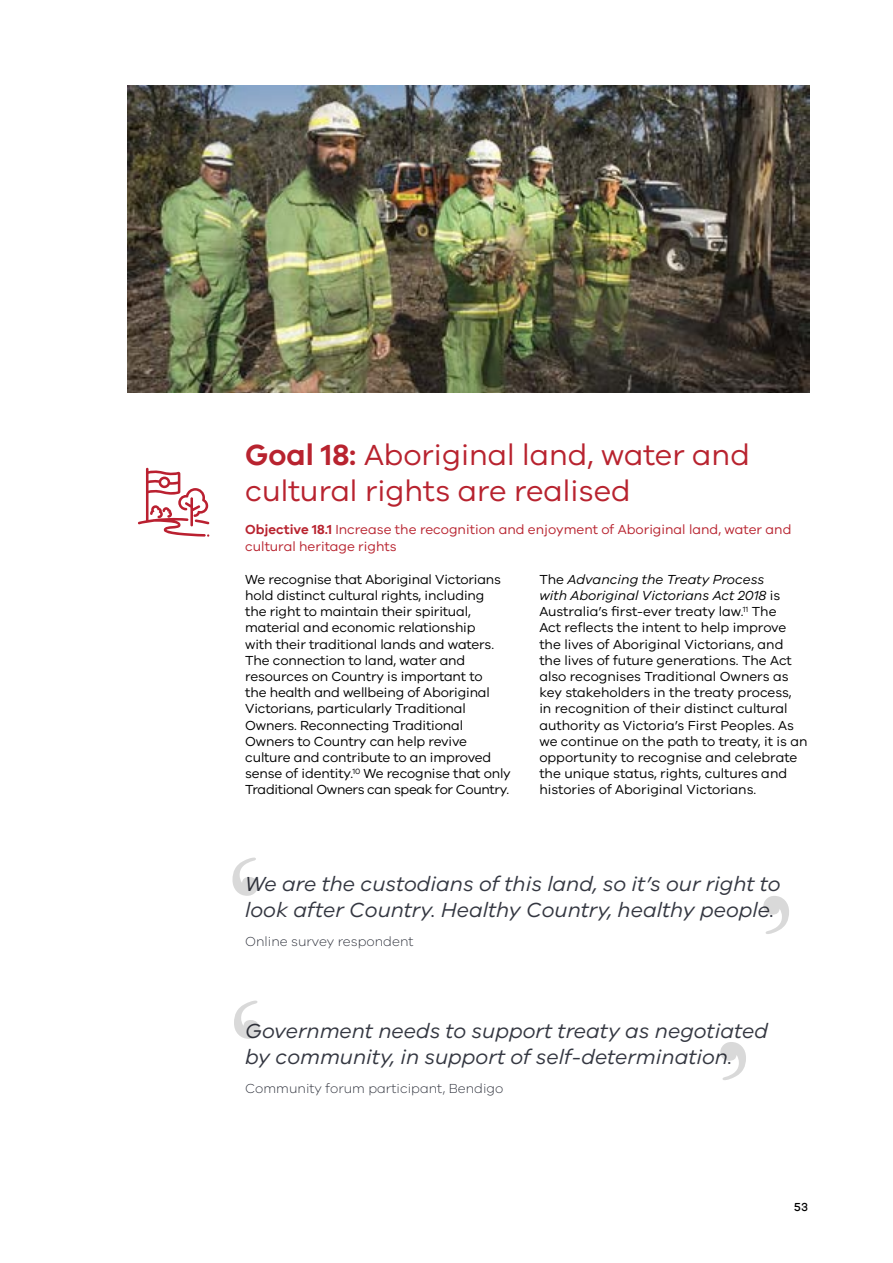
<style>
.page{position:relative;width:893px;height:1263px;background:#fff}
.page>*{position:absolute;margin:0;border:0;box-sizing:border-box;transform-origin:0 0}
.t1{font:30px/36px "VIC";color:#b8232f}
.t2{font:italic 21px/25.2px "VIC";color:#343741}
.t3{font:13.5px/16.2px "VIC";letter-spacing:-.01em;color:#000}
.t4{font:13.5px/16.2px "VIC";color:#b8232f}
.t5{font:300 13.5px "VIC";color:#343741}
.t6{font:500 12px "VIC";color:#000}
.s1{font-weight:600}
.s2{font-style:italic}
</style>
<div class="page">
<svg style="left:138px;top:468px;width:71px;height:69px"></svg>
<svg style="left:720px;top:1042px;width:26px;height:38px"></svg>
<svg style="left:232px;top:857px;width:26px;height:39px"></svg>
<svg style="left:234px;top:1000px;width:26px;height:39px"></svg>
<svg style="left:763px;top:896px;width:26px;height:38px"></svg>
<img style="left:128px;top:85px;width:681px;height:308px">
<h1 class="t1" style="left:245px;top:436px;width:506px"><span class="s1">Goal 18:</span> Aboriginal land, water and cultural rights are realised</h1>
<p class="t4" style="left:245px;top:521px;width:548px"><span class="s1">Objective 18.1</span> Increase the recognition and enjoyment of Aboriginal land, water and cultural heritage rights</p>
<p class="t3" style="left:245px;top:571px;width:267px">We recognise that Aboriginal Victorians hold distinct cultural rights, including<br>the right to maintain their spiritual, material and economic relationship<br>with their traditional lands and waters.<br>The connection to land, water and resources on Country is important to<br>the health and wellbeing of Aboriginal Victorians, particularly Traditional Owners. Reconnecting Traditional Owners to Country can help revive culture and contribute to an improved sense of identity.<sup>10</sup> We recognise that only Traditional Owners can speak for Country.</p>
<p class="t3" style="left:539px;top:571px;width:270px">The <span class="s2">Advancing the Treaty Process<br>with Aboriginal Victorians Act 2018</span> is Australia’s first-ever treaty law.<sup>11</sup> The<br>Act reflects the intent to help improve the lives of Aboriginal Victorians, and the lives of future generations. The Act also recognises Traditional Owners as key stakeholders in the treaty process,<br>in recognition of their distinct cultural authority as Victoria’s First Peoples. As we continue on the path to treaty, it is an opportunity to recognise and celebrate the unique status, rights, cultures and histories of Aboriginal Victorians.</p>
<h2 class="t2" style="left:245px;top:871px;width:537px">We are the custodians of this land, so it’s our right to look after Country. Healthy Country, healthy people.</h2>
<p class="t5" style="left:245px;top:933px;width:170px">Online survey respondent</p>
<h2 class="t2" style="left:245px;top:1018px;width:524px">Government needs to support treaty as negotiated by community, in support of self‑determination.</h2>
<p class="t5" style="left:245px;top:1080px;width:260px">Community forum participant, Bendigo</p>
<p class="t6" style="left:794px;top:1200px;width:15px">53</p>
</div>
